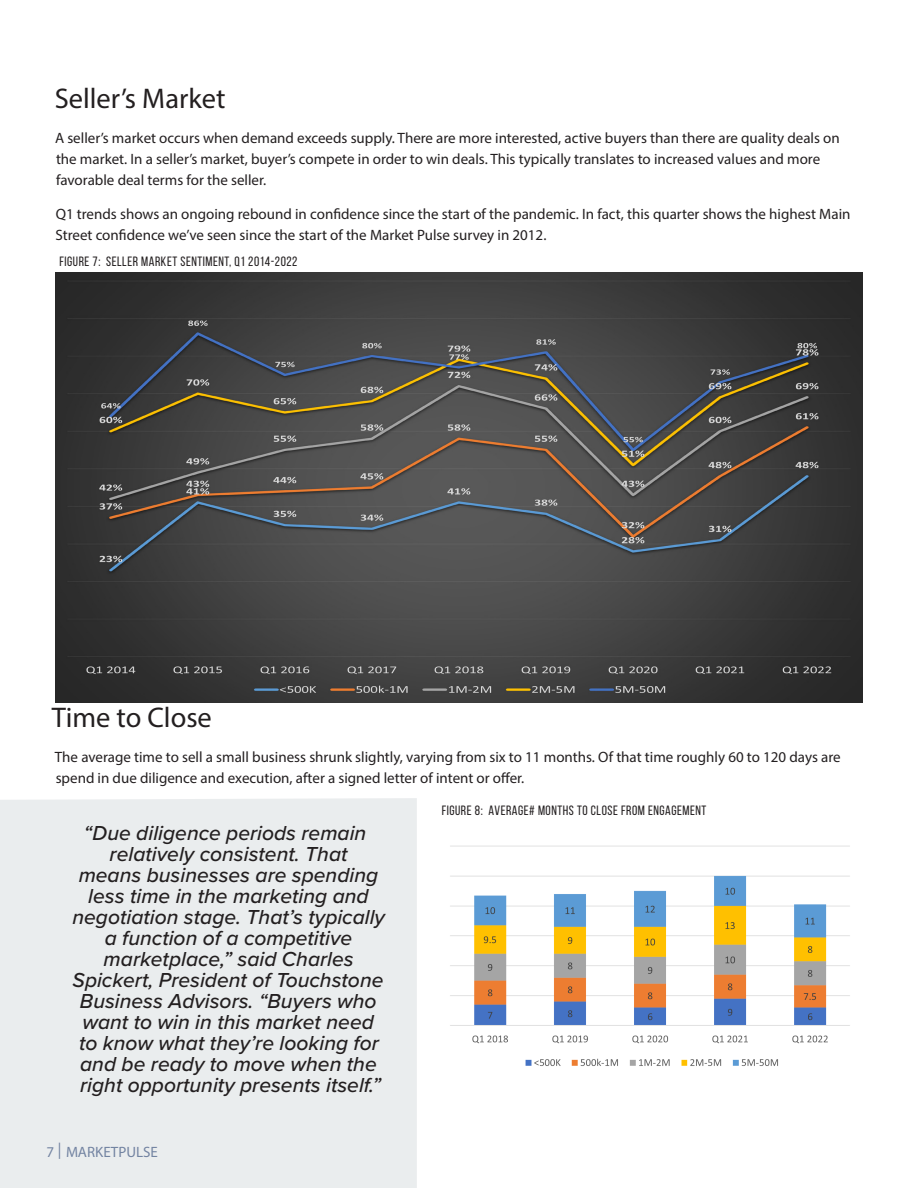
<style>
.page{position:relative;width:918px;height:1188px;background:#fff}
.page>*{position:absolute;margin:0;border:0;box-sizing:border-box;transform-origin:0 0}
.t1{font:28.5px "Myriad Pro";color:#231f20}
.t2{font:italic 500 21px/21px "Proxima Nova";color:#231f20;text-align:center}
.t3{font:15px/21px "Myriad Pro";color:#231f20}
.t4{font:15px "Myriad Pro";color:#00215c}
.body{font:13.5px "Bebas Neue";letter-spacing:.04em;color:#231f20}
.s1{font-family:"Bebas Neue";font-size:20.7px}
</style>
<div class="page">
<div style="left:0;top:798px;width:417px;height:390px;background:#eaedee"></div>
<img style="left:55px;top:273px;width:807px;height:429px">
<img style="left:450px;top:845px;width:400px;height:221px">
<p class="t1" style="left:55px;top:81px;width:172px">Seller’s Market</p>
<p class="t3" style="left:55px;top:127px;width:786px">A seller’s market occurs when demand exceeds supply. There are more interested, active buyers than there are quality deals on the market. In a seller’s market, buyer’s compete in order to win deals. This typically translates to increased values and more favorable deal terms for the seller.</p>
<p class="t3" style="left:55px;top:204px;width:797px">Q1 trends shows an ongoing rebound in confidence since the start of the pandemic. In fact, this quarter shows the highest Main<br>Street confidence we’ve seen since the start of the Market Pulse survey in 2012.</p>
<p class="body" style="left:59px;top:254px;width:240px">FIGURE 7: SELLER MARKET SENTIMENT, Q1 2014-2022</p>
<p class="t1" style="left:52px;top:700px;width:161px">Time to Close</p>
<p class="t3" style="left:55px;top:746px;width:787px">The average time to sell a small business shrunk slightly, varying from six to 11 months. Of that time roughly 60 to 120 days are spend in due diligence and execution, after a signed letter of intent or offer.</p>
<p class="t2" style="left:72px;top:822px;width:314px">“Due diligence periods remain relatively consistent. That<br>means businesses are spending less time in the marketing and negotiation stage. That’s typically a function of a competitive marketplace,” said Charles<br>Spickert, President of Touchstone<br>Business Advisors. “Buyers who want to win in this market need to know what they’re looking for and be ready to move when the right opportunity presents itself.”</p>
<p class="t4" style="left:46px;top:1143px;width:113px">7 <span class="s1">|</span> MARKETPULSE</p>
<p class="body" style="left:442px;top:803px;width:266px">FIGURE 8: AVERAGE# MONTHS TO CLOSE FROM ENGAGEMENT</p>
</div>
